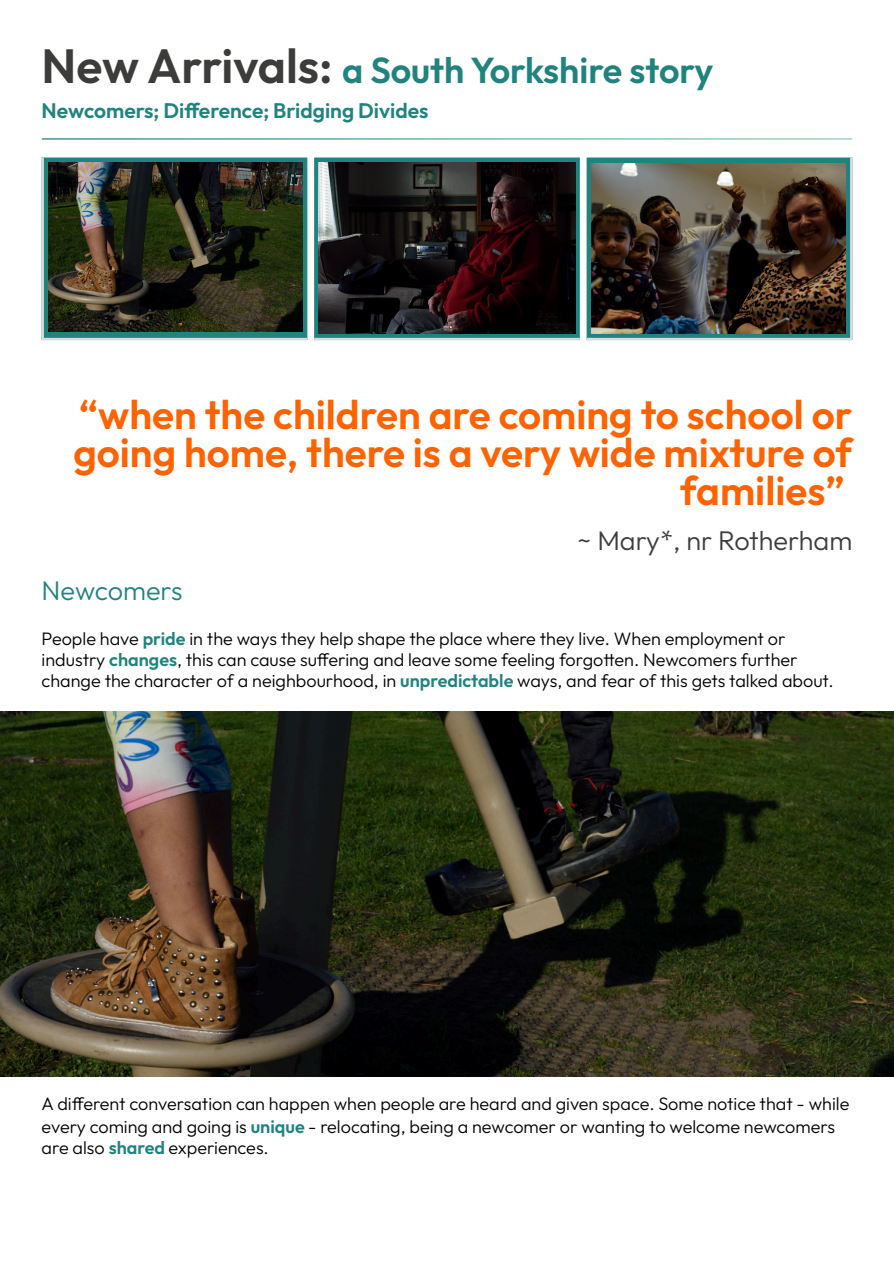
<style>
.page{position:relative;width:894px;height:1263px;background:#fff}
.page>*{position:absolute;margin:0;border:0;box-sizing:border-box;transform-origin:0 0}
.t1{font:600 40.5px/38.2px "Outfit";color:#ff6200;text-align:right}
.t2{font:600 36px "Outfit";color:#20837e}
.t3{font:300 27px "Outfit";color:#3c3c3b}
.t4{font:300 27px "Outfit";letter-spacing:-.005em;color:#20837e}
.t5{font:600 21px "Outfit";color:#20837e}
.t6{font:300 18px/21.3px "Outfit";color:#000}
.s1{font-size:48px;color:#3c3c3b}
.s2{font-weight:600;color:#20837e}
</style>
<div class="page">
<svg style="left:44px;top:158px;width:805px;height:182px;fill:#20837e"></svg>
<img style="left:48px;top:162px;width:255px;height:170px">
<img style="left:318px;top:162px;width:257px;height:171px">
<img style="left:591px;top:163px;width:254px;height:170px">
<hr style="left:42px;top:158px;width:2px;height:180px;background:#dbdbdb">
<hr style="left:42px;top:338px;width:265px;height:2px;background:#dbdbdb">
<hr style="left:314px;top:338px;width:265px;height:2px;background:#dbdbdb">
<hr style="left:849px;top:158px;width:3px;height:180px;background:#dbdbdb">
<hr style="left:586px;top:338px;width:266px;height:2px;background:#dbdbdb">
<img style="left:0;top:711px;width:893px;height:366px">
<h1 class="t2" style="left:42px;top:47px;width:673px"><span class="s1">New Arrivals:</span> a South Yorkshire story</h1>
<p class="t5" style="left:42px;top:97px;width:388px">Newcomers; Difference; Bridging Divides</p>
<h2 class="t1" style="left:73px;top:395px;width:780px">“when the children are coming to school or going home, there is a very wide mixture of families”</h2>
<h3 class="t3" style="left:577px;top:523px;width:276px">~ Mary*, nr Rotherham</h3>
<h3 class="t4" style="left:42px;top:573px;width:142px">Newcomers</h3>
<p class="t6" style="left:42px;top:627px;width:793px">People have <span class="s2">pride</span> in the ways they help shape the place where they live. When employment or industry <span class="s2">changes</span>, this can cause suffering and leave some feeling forgotten. Newcomers further change the character of a neighbourhood, in <span class="s2">unpredictable</span> ways, and fear of this gets talked about.</p>
<p class="t6" style="left:42px;top:1093px;width:809px;line-height:21.9px">A different conversation can happen when people are heard and given space. Some notice that - while every coming and going is <span class="s2">unique</span> - relocating, being a newcomer or wanting to welcome newcomers are also <span class="s2">shared</span> experiences.</p>
</div>
